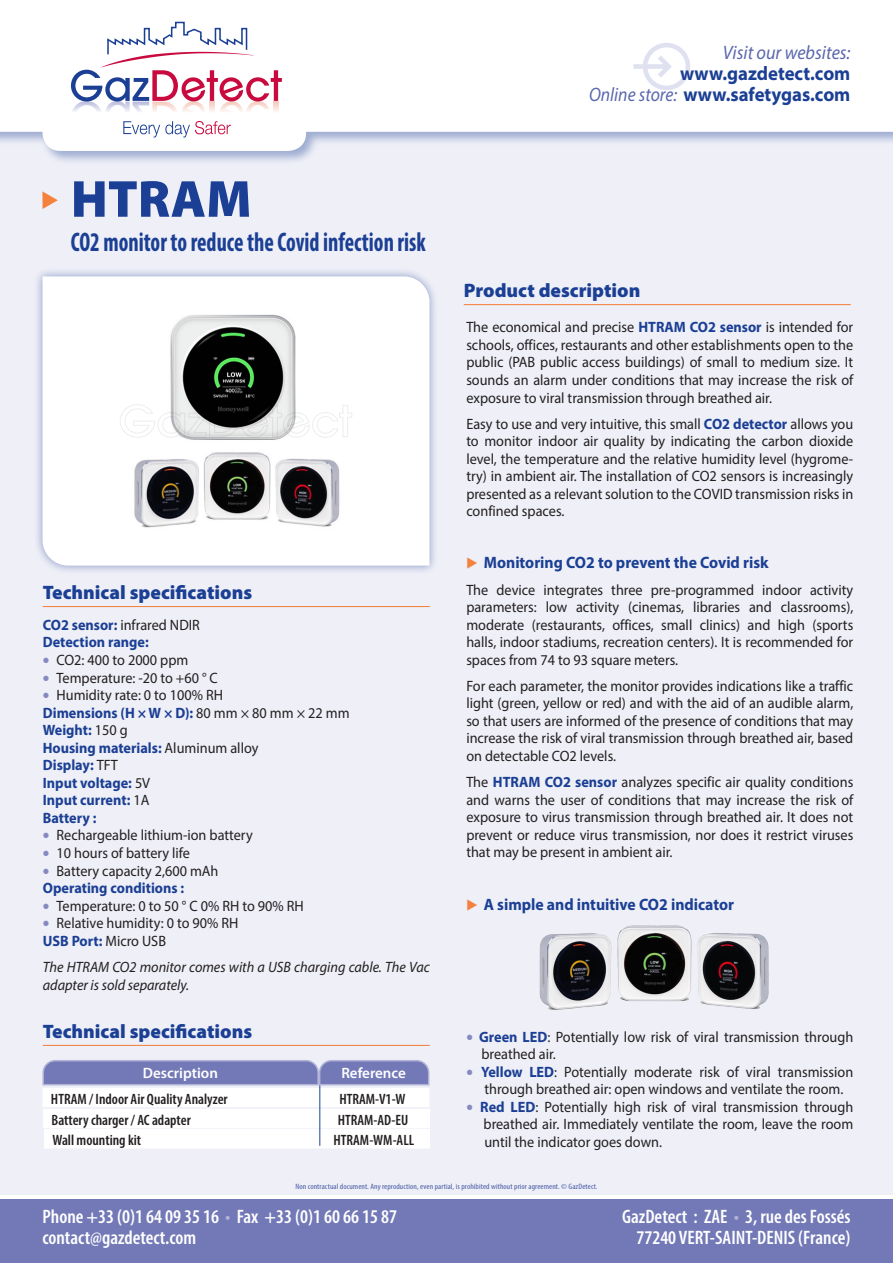
<style>
.page{position:relative;width:893px;height:1263px;background:#fff}
.page>*{position:absolute;margin:0;border:0;box-sizing:border-box;transform-origin:0 0}
.t1{font:900 52.5px "Myriad Pro";color:#1b3f94}
.t2{font:700 condensed 27px "Myriad Pro";color:#1b3f94;scale:.83 1}
.t3{font:600 condensed 19.5px/21px "Myriad Pro";color:#fff}
.t4{font:900 19.5px "Myriad Pro";color:#1b3f94}
.t5{font:700 semi-expanded 19.5px/21px "Myriad Pro";color:#1b3f94;text-align:right;scale:.9 1}
.t6{font:italic 19.5px "Myriad Pro";color:#5b67ad;scale:.93 1}
.t7{font:700 16.5px "Myriad Pro";color:#1b3f94;scale:.95 1}
.t8{font:15px/17.5px "Myriad Pro";color:#231f20;text-align:justify;scale:.95 1}
.t9{font:700 15px "Myriad Pro";color:#1b3f94;scale:.95 1}
.t10{font:600 condensed 15px "Myriad Pro";color:#231f20}
.t11{font:italic 15px/17.5px "Myriad Pro";color:#231f20;scale:.95 1}
.t12{font:600 15px "Myriad Pro";color:#fff}
.t13{font:condensed 7.8px "Myriad Pro";letter-spacing:.01em;color:#495ca5;scale:1.1 1}
.s1{font-weight:700;color:#1b3f94}
.s2{font-weight:900;font-stretch:semi-expanded;font-size:18px;color:#878ac1}
.s3{font-weight:400;color:#231f20}
.s4{font-weight:400;font-style:italic;font-stretch:normal;color:#5b67ad}
.s5{color:#b1b3d7}
</style>
<div class="page">
<div style="left:0;top:0;width:893px;height:1195px;background:#eeeff7"></div>
<svg style="left:42px;top:191px;width:16px;height:18px"></svg>
<div style="left:34px;top:267px;width:405px;height:308px;background:#1b3f94;opacity:.48"></div>
<div style="left:43px;top:276px;width:386px;height:290px;background:#fff"></div>
<div style="left:0;top:1199px;width:893px;height:64px;background:#7379b7"></div>
<div style="left:0;top:0;width:893px;height:165px;background:#1b3f94;opacity:.38"></div>
<svg style="left:0;top:0;width:893px;height:151px;background:#fafafc"></svg>
<svg style="left:633px;top:43px;width:57px;height:47px"></svg>
<svg style="left:71px;top:21px;width:211px;height:92px;background:#e8d9e4"></svg>
<svg style="left:123px;top:121px;width:108px;height:16px;background:#e0d6e4"></svg>
<hr style="left:464px;top:304px;width:387px;height:1px;background:#f4823d">
<hr style="left:43px;top:1045px;width:387px;height:1px;background:#f4823d">
<hr style="left:43px;top:606px;width:387px;height:1px;background:#f4823d">
<img style="left:112px;top:295px;width:248px;height:248px">
<img style="left:539px;top:926px;width:229px;height:84px">
<div style="left:42px;top:1088px;width:387px;height:19px;background:#fff"></div>
<svg style="left:42px;top:1060px;width:388px;height:26px;background:#7f84bd"></svg>
<div style="left:43px;top:1109px;width:387px;height:19px;background:#fff"></div>
<div style="left:44px;top:1129px;width:386px;height:19px;background:#fff"></div>
<hr style="left:319px;top:1085px;width:1px;height:61px;background:#1b3f94">
<svg style="left:120px;top:404px;width:232px;height:35px"></svg>
<p class="t1" style="left:71px;top:164px;width:182px">HTRAM</p>
<p class="t2" style="left:71px;top:225px;width:429px">CO2 monitor to reduce the Covid infection risk</p>
<p class="t4" style="left:43px;top:580px;width:211px">Technical specifications</p>
<p class="t8" style="left:43px;top:616px;width:167px"><span class="s1">CO2 sensor:</span> infrared NDIR</p>
<p class="t9" style="left:43px;top:632px;width:113px">Detection range:</p>
<p class="t8" style="left:43px;top:651px;width:155px"><span class="s2">•</span> CO2: 400 to 2000 ppm</p>
<p class="t8" style="left:43px;top:668px;width:186px"><span class="s2">•</span> Temperature: -20 to +60 ° C</p>
<p class="t8" style="left:43px;top:686px;width:191px"><span class="s2">•</span> Humidity rate: 0 to 100% RH</p>
<p class="t9" style="left:43px;top:703px;width:324px">Dimensions (H × W × D): <span class="s3">80 mm × 80 mm × 22 mm</span></p>
<p class="t9" style="left:43px;top:720px;width:91px">Weight: <span class="s3">150 g</span></p>
<p class="t9" style="left:43px;top:738px;width:228px">Housing materials: <span class="s3">Aluminum alloy</span></p>
<p class="t9" style="left:43px;top:755px;width:81px">Display: <span class="s3">TFT</span></p>
<p class="t9" style="left:43px;top:773px;width:115px">Input voltage: <span class="s3">5V</span></p>
<p class="t9" style="left:43px;top:790px;width:114px">Input current: <span class="s3">1A</span></p>
<p class="t9" style="left:43px;top:808px;width:58px">Battery :</p>
<p class="t8" style="left:43px;top:826px;width:222px"><span class="s2">•</span> Rechargeable lithium-ion battery</p>
<p class="t8" style="left:43px;top:844px;width:157px"><span class="s2">•</span> 10 hours of battery life</p>
<p class="t8" style="left:43px;top:861px;width:186px"><span class="s2">•</span> Battery capacity 2,600 mAh</p>
<p class="t9" style="left:43px;top:878px;width:150px">Operating conditions :</p>
<p class="t8" style="left:43px;top:897px;width:276px"><span class="s2">•</span> Temperature: 0 to 50 ° C 0% RH to 90% RH</p>
<p class="t8" style="left:43px;top:914px;width:207px"><span class="s2">•</span> Relative humidity: 0 to 90% RH</p>
<p class="t9" style="left:43px;top:931px;width:131px">USB Port: <span class="s3">Micro USB</span></p>
<p class="t11" style="left:43px;top:958px;width:409px">The HTRAM CO2 monitor comes with a USB charging cable. The Vac adapter is sold separately.</p>
<p class="t4" style="left:43px;top:1018px;width:211px">Technical specifications</p>
<p class="t12" style="left:143px;top:1064px;width:77px">Description</p>
<p class="t12" style="left:341px;top:1064px;width:66px">Reference</p>
<p class="t10" style="left:52px;top:1110px;width:141px">Battery charger / AC adapter</p>
<p class="t10" style="left:338px;top:1110px;width:72px">HTRAM-AD-EU</p>
<p class="t10" style="left:52px;top:1130px;width:90px">Wall mounting kit</p>
<p class="t10" style="left:334px;top:1130px;width:82px">HTRAM-WM-ALL</p>
<p class="t10" style="left:51px;top:1089px;width:178px">HTRAM / Indoor Air Quality Analyzer</p>
<p class="t10" style="left:339px;top:1089px;width:68px">HTRAM-V1-W</p>
<h3 class="t6" style="left:723px;top:40px;width:139px">Visit our websites:</h3>
<h3 class="t5" style="left:589px;top:62px;width:292px">www.gazdetect.com<br><span class="s4">Online store:</span> www.safetygas.com</h3>
<p class="t4" style="left:464px;top:278px;width:178px">Product description</p>
<p class="t8" style="left:466px;top:318px;width:409px">The economical and precise <span class="s1">HTRAM CO2 sensor</span> is intended for schools, offices, restaurants and other establishments open to the public (PAB public access buildings) of small to medium size. It sounds an alarm under conditions that may increase the risk of exposure to viral transmission through breathed air.</p>
<p class="t8" style="left:466px;top:414px;width:409px">Easy to use and very intuitive, this small <span class="s1">CO2 detector</span> allows you to monitor indoor air quality by indicating the carbon dioxide level, the temperature and the relative humidity level (hygrome&shy;try) in ambient air. The installation of CO2 sensors is increasingly presented as a relevant solution to the COVID transmission risks in confined spaces.</p>
<p class="t7" style="left:484px;top:552px;width:301px">Monitoring CO2 to prevent the Covid risk</p>
<p class="t8" style="left:466px;top:580px;width:409px">The device integrates three pre-programmed indoor activity parameters: low activity (cinemas, libraries and classrooms), moderate (restaurants, offices, small clinics) and high (sports halls, indoor stadiums, recreation centers). It is recommended for spaces from 74 to 93 square meters.</p>
<p class="t8" style="left:466px;top:677px;width:409px">For each parameter, the monitor provides indications like a traffic light (green, yellow or red) and with the aid of an audible alarm, so that users are informed of the presence of conditions that may increase the risk of viral transmission through breathed air, based on detectable CO2 levels.</p>
<p class="t8" style="left:466px;top:773px;width:409px">The <span class="s1">HTRAM CO2 sensor</span> analyzes specific air quality conditions and warns the user of conditions that may increase the risk of exposure to virus transmission through breathed air. It does not prevent or reduce virus transmission, nor does it restrict viruses that may be present in ambient air.</p>
<p class="t7" style="left:484px;top:893px;width:265px">A simple and intuitive CO2 indicator</p>
<p class="t8" style="left:481px;top:1028px;width:393px;text-indent:-15px"><span class="s2">•</span> <span class="s1">Green LED</span>: Potentially low risk of viral transmission through breathed air.</p>
<p class="t8" style="left:466px;top:1063px;width:409px;text-align:center"><span class="s2">•</span> <span class="s1">Yellow LED</span>: Potentially moderate risk of viral transmission through breathed air: open windows and ventilate the room.</p>
<p class="t8" style="left:484px;top:1098px;width:391px;text-indent:-17px"><span class="s2">•</span> <span class="s1">Red LED</span>: Potentially high risk of viral transmission through breathed air. Immediately ventilate the room, leave the room until the indicator goes down.</p>
<p class="t13" style="left:295px;top:1182px;width:276px">Non contractual document. Any reproduction, even partial, is prohibited without prior agreement. © GazDetect.</p>
<h3 class="t3" style="left:43px;top:1206px;width:356px">Phone +33 (0)1 64 09 35 16 <span class="s5">•</span> Fax +33 (0)1 60 66 15 87 contact@gazdetect.com</h3>
<h3 class="t3" style="left:622px;top:1206px;width:230px;text-align:right">GazDetect : ZAE <span class="s5">•</span> 3, rue des Fossés<br>77240 VERT-SAINT-DENIS (France)</h3>
</div>
